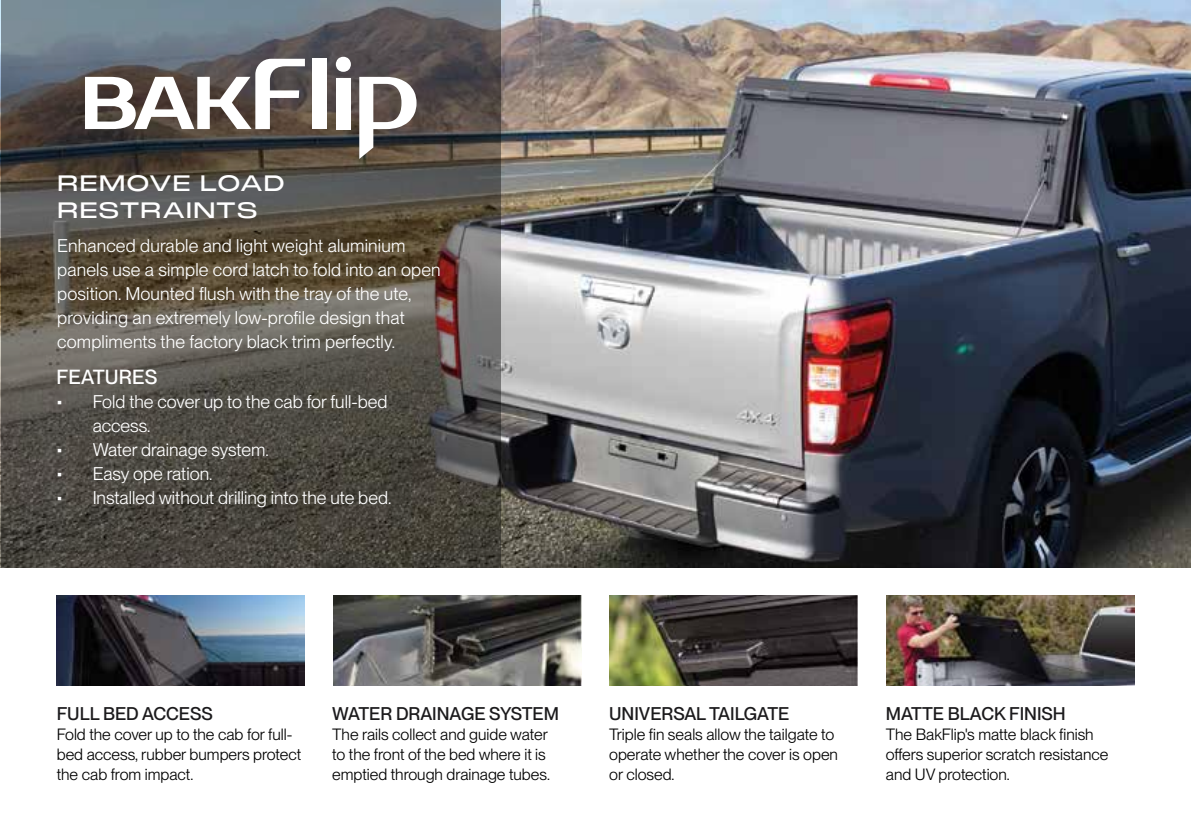
<style>
.page{position:relative;width:1191px;height:840px;background:#fff}
.page>*{position:absolute;margin:0;border:0;box-sizing:border-box;transform-origin:0 0}
.t1{font:22px/26.4px "PP Monument Extended";color:#fff}
.t2{font:500 20px "PP Neue Montreal";letter-spacing:.01em;color:#fff}
.t3{font:18px/24px "PP Neue Montreal";letter-spacing:.01em;color:#fff}
.t4{font:500 18px "PP Neue Montreal";color:#1b1a1c}
.t5{font:16px/20px "PP Neue Montreal";color:#000}
</style>
<div class="page">
<img style="left:0;top:0;width:1191px;height:567px">
<svg style="left:1px;top:0;width:500px;height:567px"></svg>
<div style="left:313px;top:59px;width:14px;height:70px;background:#fff"></div>
<svg style="left:336px;top:57px;width:15px;height:15px"></svg>
<svg style="left:359px;top:77px;width:57px;height:82px"></svg>
<svg style="left:85px;top:59px;width:220px;height:70px"></svg>
<div style="left:337px;top:78px;width:14px;height:51px;background:#fff"></div>
<img style="left:57px;top:595px;width:248px;height:90px">
<img style="left:886px;top:595px;width:248px;height:90px">
<img style="left:609px;top:595px;width:249px;height:90px">
<img style="left:333px;top:595px;width:248px;height:90px">
<p class="t1" style="left:57px;top:169px;width:229px">REMOVE LOAD<br>RESTRAINTS</p>
<p class="t3" style="left:57px;top:233px;width:385px">Enhanced durable and light weight aluminium panels use a simple cord latch to fold into an open position. Mounted flush with the tray of the ute, providing an extremely low-profile design that compliments the factory black trim perfectly.</p>
<p class="t2" style="left:57px;top:365px;width:102px">FEATURES</p>
<p class="t3" style="left:93px;top:389px;width:296px;text-indent:-36px">• Fold the cover up to the cab for full-bed access.</p>
<p class="t3" style="left:57px;top:437px;width:213px">• Water drainage system.</p>
<p class="t3" style="left:57px;top:461px;width:157px">• Easy ope ration.</p>
<p class="t3" style="left:57px;top:485px;width:336px">• Installed without drilling into the ute bed.</p>
<p class="t4" style="left:57px;top:702px;width:157px">FULL BED ACCESS</p>
<p class="t5" style="left:57px;top:724px;width:246px">Fold the cover up to the cab for full&shy;bed access, rubber bumpers protect the cab from impact.</p>
<p class="t4" style="left:332px;top:702px;width:228px">WATER DRAINAGE SYSTEM</p>
<p class="t5" style="left:332px;top:724px;width:219px">The rails collect and guide water to the front of the bed where it is emptied through drainage tubes.</p>
<p class="t4" style="left:609px;top:702px;width:182px">UNIVERSAL TAILGATE</p>
<p class="t5" style="left:609px;top:724px;width:230px">Triple fin seals allow the tailgate to operate whether the cover is open or closed.</p>
<p class="t4" style="left:885px;top:702px;width:181px">MATTE BLACK FINISH</p>
<p class="t5" style="left:885px;top:724px;width:224px">The BakFlip's matte black finish offers superior scratch resistance and UV protection.</p>
</div>
